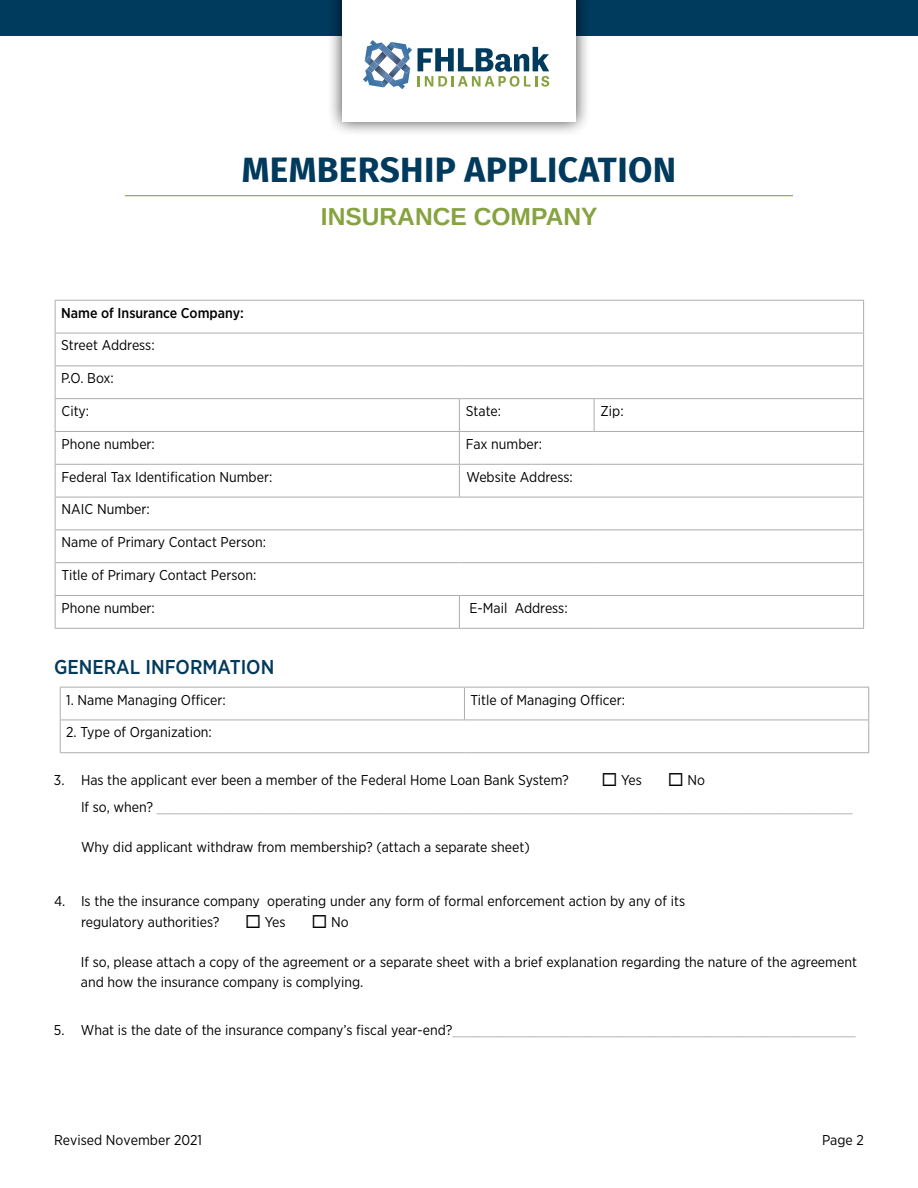
<style>
.page{position:relative;width:918px;height:1188px;background:#fff}
.page>*{position:absolute;margin:0;border:0;box-sizing:border-box;transform-origin:0 0}
.t1{font:700 35.25px "Fira Sans";letter-spacing:.01em;color:#003a5d}
.t2{font:700 24.6px "Arimo";color:#86a33f}
.t3{font:500 20.1px "Gotham Narrow";color:#003a5d}
.t4{font:14.25px/20.2px "Gotham Narrow";color:#000}
.t5{font:14.25px/27px "Gotham Narrow";color:#abaead}
.t6{font:500 14.25px "Gotham Narrow";color:#000}
.s1{color:#000}
.s2{color:#abaead}
</style>
<div class="page">
<hr style="left:60px;top:687px;width:404px;height:1px;background:#abaead">
<hr style="left:60px;top:687px;width:1px;height:33px;background:#abaead">
<hr style="left:464px;top:687px;width:405px;height:1px;background:#abaead">
<hr style="left:464px;top:687px;width:1px;height:33px;background:#abaead">
<hr style="left:868px;top:687px;width:1px;height:33px;background:#abaead">
<hr style="left:60px;top:720px;width:404px;height:1px;background:#abaead">
<hr style="left:60px;top:720px;width:1px;height:32px;background:#abaead">
<hr style="left:464px;top:720px;width:405px;height:1px;background:#abaead">
<hr style="left:868px;top:720px;width:1px;height:32px;background:#abaead">
<hr style="left:60px;top:752px;width:404px;height:1px;background:#abaead">
<hr style="left:464px;top:752px;width:405px;height:1px;background:#abaead">
<div style="left:0;top:0;width:918px;height:36px;background:#003a5d"></div>
<div style="left:327px;top:0;width:264px;height:137px;background:#000;opacity:.75"></div>
<div style="left:342px;top:0;width:234px;height:122px;background:#fff"></div>
<svg style="left:418px;top:47px;width:131px;height:40px"></svg>
<svg style="left:363px;top:40px;width:49px;height:49px"></svg>
<hr style="left:55px;top:300px;width:404px;height:1px;background:#abaead">
<hr style="left:55px;top:301px;width:1px;height:32px;background:#abaead">
<hr style="left:459px;top:300px;width:135px;height:1px;background:#abaead">
<hr style="left:594px;top:300px;width:270px;height:1px;background:#abaead">
<hr style="left:863px;top:301px;width:1px;height:32px;background:#abaead">
<hr style="left:55px;top:333px;width:404px;height:1px;background:#abaead">
<hr style="left:55px;top:333px;width:1px;height:32px;background:#abaead">
<hr style="left:459px;top:333px;width:135px;height:1px;background:#abaead">
<hr style="left:594px;top:333px;width:270px;height:1px;background:#abaead">
<hr style="left:863px;top:333px;width:1px;height:32px;background:#abaead">
<hr style="left:55px;top:365px;width:404px;height:1px;background:#abaead">
<hr style="left:55px;top:366px;width:1px;height:32px;background:#abaead">
<hr style="left:459px;top:365px;width:135px;height:1px;background:#abaead">
<hr style="left:594px;top:365px;width:270px;height:1px;background:#abaead">
<hr style="left:863px;top:366px;width:1px;height:32px;background:#abaead">
<hr style="left:55px;top:398px;width:404px;height:1px;background:#abaead">
<hr style="left:55px;top:399px;width:1px;height:32px;background:#abaead">
<hr style="left:459px;top:398px;width:135px;height:1px;background:#abaead">
<hr style="left:459px;top:399px;width:1px;height:32px;background:#abaead">
<hr style="left:594px;top:398px;width:270px;height:1px;background:#abaead">
<hr style="left:594px;top:399px;width:1px;height:32px;background:#abaead">
<hr style="left:863px;top:399px;width:1px;height:32px;background:#abaead">
<hr style="left:55px;top:431px;width:404px;height:1px;background:#abaead">
<hr style="left:55px;top:432px;width:1px;height:32px;background:#abaead">
<hr style="left:459px;top:431px;width:135px;height:1px;background:#abaead">
<hr style="left:459px;top:432px;width:1px;height:32px;background:#abaead">
<hr style="left:594px;top:431px;width:270px;height:1px;background:#abaead">
<hr style="left:863px;top:432px;width:1px;height:32px;background:#abaead">
<hr style="left:55px;top:464px;width:404px;height:1px;background:#abaead">
<hr style="left:55px;top:465px;width:1px;height:32px;background:#abaead">
<hr style="left:459px;top:464px;width:135px;height:1px;background:#abaead">
<hr style="left:459px;top:465px;width:1px;height:32px;background:#abaead">
<hr style="left:594px;top:464px;width:270px;height:1px;background:#abaead">
<hr style="left:863px;top:465px;width:1px;height:32px;background:#abaead">
<hr style="left:55px;top:497px;width:404px;height:1px;background:#abaead">
<hr style="left:55px;top:497px;width:1px;height:33px;background:#abaead">
<hr style="left:459px;top:497px;width:135px;height:1px;background:#abaead">
<hr style="left:594px;top:497px;width:270px;height:1px;background:#abaead">
<hr style="left:863px;top:497px;width:1px;height:33px;background:#abaead">
<hr style="left:55px;top:530px;width:404px;height:1px;background:#abaead">
<hr style="left:55px;top:530px;width:1px;height:32px;background:#abaead">
<hr style="left:459px;top:530px;width:135px;height:1px;background:#abaead">
<hr style="left:594px;top:530px;width:270px;height:1px;background:#abaead">
<hr style="left:863px;top:530px;width:1px;height:32px;background:#abaead">
<hr style="left:55px;top:562px;width:404px;height:1px;background:#abaead">
<hr style="left:55px;top:563px;width:1px;height:32px;background:#abaead">
<hr style="left:459px;top:562px;width:135px;height:1px;background:#abaead">
<hr style="left:594px;top:562px;width:270px;height:1px;background:#abaead">
<hr style="left:863px;top:563px;width:1px;height:32px;background:#abaead">
<hr style="left:55px;top:595px;width:404px;height:1px;background:#abaead">
<hr style="left:55px;top:596px;width:1px;height:32px;background:#abaead">
<hr style="left:459px;top:595px;width:135px;height:1px;background:#abaead">
<hr style="left:459px;top:596px;width:1px;height:32px;background:#abaead">
<hr style="left:594px;top:595px;width:270px;height:1px;background:#abaead">
<hr style="left:863px;top:596px;width:1px;height:32px;background:#abaead">
<hr style="left:55px;top:628px;width:404px;height:1px;background:#abaead">
<hr style="left:459px;top:628px;width:135px;height:1px;background:#abaead">
<hr style="left:594px;top:628px;width:270px;height:1px;background:#abaead">
<hr style="left:125px;top:195px;width:668px;height:1px;background:#86a33f">
<h1 class="t1" style="left:242px;top:140px;width:436px">MEMBERSHIP APPLICATION</h1>
<h2 class="t2" style="left:321px;top:200px;width:278px">INSURANCE COMPANY</h2>
<p class="t6" style="left:61px;top:304px;width:184px">Name of Insurance Company:</p>
<p class="t4" style="left:61px;top:335px;width:95px">Street Address:</p>
<p class="t4" style="left:61px;top:368px;width:54px">P.O. Box:</p>
<p class="t4" style="left:62px;top:401px;width:29px">City:</p>
<p class="t4" style="left:466px;top:401px;width:37px">State:</p>
<p class="t4" style="left:601px;top:401px;width:25px">Zip:</p>
<p class="t4" style="left:62px;top:433px;width:95px">Phone number:</p>
<p class="t4" style="left:466px;top:433px;width:78px">Fax number:</p>
<p class="t4" style="left:62px;top:466px;width:212px">Federal Tax Identification Number:</p>
<p class="t4" style="left:466px;top:466px;width:108px">Website Address:</p>
<p class="t4" style="left:62px;top:499px;width:90px">NAIC Number:</p>
<p class="t4" style="left:62px;top:532px;width:206px">Name of Primary Contact Person:</p>
<p class="t4" style="left:62px;top:565px;width:196px">Title of Primary Contact Person:</p>
<p class="t4" style="left:62px;top:597px;width:95px">Phone number:</p>
<p class="t4" style="left:470px;top:597px;width:100px">E-Mail Address:</p>
<h3 class="t3" style="left:54px;top:654px;width:222px">GENERAL INFORMATION</h3>
<p class="t4" style="left:66px;top:689px;width:161px">1. Name Managing Officer:</p>
<p class="t4" style="left:470px;top:689px;width:156px">Title of Managing Officer:</p>
<p class="t4" style="left:66px;top:722px;width:147px">2. Type of Organization:</p>
<p class="t4" style="left:54px;top:769px;width:516px">3. Has the applicant ever been a member of the Federal Home Loan Bank System?</p>
<p class="t4" style="left:602px;top:769px;width:42px">◻ Yes</p>
<p class="t5" style="left:81px;top:766px;width:773px;text-indent:587px"><span class="s1">◻ No<br>If so, when?</span> ________________________________________________________________________________________</p>
<p class="t4" style="left:81px;top:837px;width:450px">Why did applicant withdraw from membership? (attach a separate sheet)</p>
<p class="t4" style="left:81px;top:891px;width:606px;text-indent:-27px">4. Is the the insurance company operating under any form of formal enforcement action by any of its regulatory authorities?</p>
<p class="t4" style="left:245px;top:911px;width:42px">◻ Yes</p>
<p class="t4" style="left:312px;top:911px;width:39px">◻ No</p>
<p class="t4" style="left:81px;top:952px;width:777px">If so, please attach a copy of the agreement or a separate sheet with a brief explanation regarding the nature of the agreement and how the insurance company is complying.</p>
<p class="t4" style="left:54px;top:1019px;width:803px">5. What is the date of the insurance company’s fiscal year-end?<span class="s2">___________________________________________________</span></p>
<p class="t4" style="left:54px;top:1130px;width:150px">Revised November 2021</p>
<p class="t4" style="left:822px;top:1130px;width:43px">Page 2</p>
</div>
